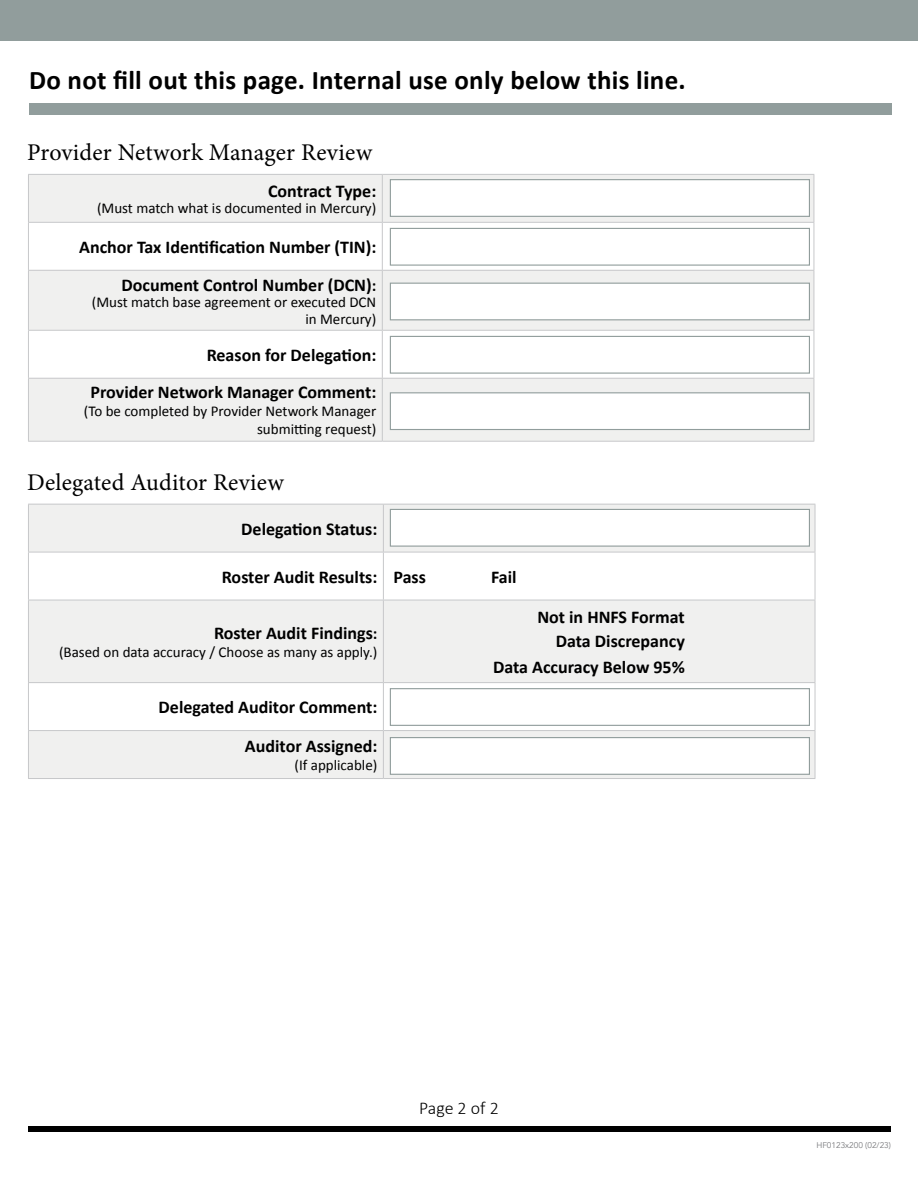
<style>
.page{position:relative;width:918px;height:1188px;background:#fff}
.page>*{position:absolute;margin:0;border:0;box-sizing:border-box;transform-origin:0 0}
.t1{font:700 27px "Calibri";letter-spacing:.01em;color:#000}
.t2{font:24px "Minion Pro";letter-spacing:.01em;color:#000}
.t3{font:700 18px "Calibri";color:#000}
.t4{font:300 18px "Calibri";letter-spacing:-.005em;color:#000}
.t5{font:15px/16.5px "Calibri";color:#000;text-align:right}
.t6{font:8.25px "Avenir";color:#77787b}
.s1{font-size:16.5px}
</style>
<div class="page">
<div style="left:29px;top:104px;width:863px;height:11px;background:#919d9c"></div>
<div style="left:0;top:0;width:918px;height:40px;background:#919d9c"></div>
<div style="left:28px;top:1126px;width:863px;height:6px;background:#000"></div>
<div style="left:28px;top:504px;width:355px;height:48px;background:#f0f0ef"></div>
<div style="left:383px;top:504px;width:432px;height:48px;background:#f0f0ef"></div>
<div style="left:28px;top:600px;width:355px;height:83px;background:#f0f0ef"></div>
<div style="left:383px;top:600px;width:432px;height:83px;background:#f0f0ef"></div>
<div style="left:28px;top:731px;width:355px;height:48px;background:#f0f0ef"></div>
<div style="left:383px;top:731px;width:432px;height:48px;background:#f0f0ef"></div>
<hr style="left:28px;top:504px;width:355px;height:1px;background:#c7c8ca">
<hr style="left:28px;top:505px;width:1px;height:47px;background:#c7c8ca">
<hr style="left:383px;top:504px;width:432px;height:1px;background:#c7c8ca">
<hr style="left:383px;top:505px;width:1px;height:47px;background:#c7c8ca">
<hr style="left:815px;top:505px;width:1px;height:47px;background:#c7c8ca">
<hr style="left:28px;top:552px;width:355px;height:1px;background:#c7c8ca">
<hr style="left:28px;top:552px;width:1px;height:48px;background:#c7c8ca">
<hr style="left:383px;top:552px;width:432px;height:1px;background:#c7c8ca">
<hr style="left:383px;top:552px;width:1px;height:48px;background:#c7c8ca">
<hr style="left:815px;top:552px;width:1px;height:48px;background:#c7c8ca">
<hr style="left:28px;top:600px;width:355px;height:1px;background:#c7c8ca">
<hr style="left:28px;top:600px;width:1px;height:82px;background:#c7c8ca">
<hr style="left:383px;top:600px;width:432px;height:1px;background:#c7c8ca">
<hr style="left:383px;top:600px;width:1px;height:82px;background:#c7c8ca">
<hr style="left:815px;top:600px;width:1px;height:82px;background:#c7c8ca">
<hr style="left:28px;top:682px;width:355px;height:1px;background:#c7c8ca">
<hr style="left:28px;top:683px;width:1px;height:47px;background:#c7c8ca">
<hr style="left:383px;top:682px;width:432px;height:1px;background:#c7c8ca">
<hr style="left:383px;top:683px;width:1px;height:47px;background:#c7c8ca">
<hr style="left:815px;top:683px;width:1px;height:47px;background:#c7c8ca">
<hr style="left:28px;top:730px;width:355px;height:1px;background:#c7c8ca">
<hr style="left:28px;top:731px;width:1px;height:47px;background:#c7c8ca">
<hr style="left:383px;top:730px;width:432px;height:1px;background:#c7c8ca">
<hr style="left:383px;top:731px;width:1px;height:47px;background:#c7c8ca">
<hr style="left:815px;top:731px;width:1px;height:47px;background:#c7c8ca">
<hr style="left:28px;top:778px;width:355px;height:1px;background:#c7c8ca">
<hr style="left:383px;top:778px;width:432px;height:1px;background:#c7c8ca">
<div style="left:390px;top:509px;width:420px;height:38px;background:#fff;border:1px solid #919d9c"></div>
<div style="left:390px;top:688px;width:420px;height:38px;background:#fff;border:1px solid #919d9c"></div>
<div style="left:390px;top:737px;width:420px;height:38px;background:#fff;border:1px solid #919d9c"></div>
<div style="left:28px;top:174px;width:354px;height:48px;background:#f0f0ef"></div>
<div style="left:382px;top:174px;width:432px;height:48px;background:#f0f0ef"></div>
<div style="left:28px;top:270px;width:354px;height:60px;background:#f0f0ef"></div>
<div style="left:382px;top:270px;width:432px;height:60px;background:#f0f0ef"></div>
<div style="left:28px;top:378px;width:354px;height:63px;background:#f0f0ef"></div>
<div style="left:382px;top:378px;width:432px;height:63px;background:#f0f0ef"></div>
<hr style="left:28px;top:174px;width:354px;height:1px;background:#c7c8ca">
<hr style="left:28px;top:175px;width:1px;height:47px;background:#c7c8ca">
<hr style="left:382px;top:174px;width:432px;height:1px;background:#c7c8ca">
<hr style="left:382px;top:175px;width:1px;height:47px;background:#c7c8ca">
<hr style="left:814px;top:175px;width:1px;height:47px;background:#c7c8ca">
<hr style="left:28px;top:222px;width:354px;height:1px;background:#c7c8ca">
<hr style="left:28px;top:223px;width:1px;height:47px;background:#c7c8ca">
<hr style="left:382px;top:222px;width:432px;height:1px;background:#c7c8ca">
<hr style="left:382px;top:223px;width:1px;height:47px;background:#c7c8ca">
<hr style="left:814px;top:223px;width:1px;height:47px;background:#c7c8ca">
<hr style="left:28px;top:270px;width:354px;height:1px;background:#c7c8ca">
<hr style="left:28px;top:271px;width:1px;height:59px;background:#c7c8ca">
<hr style="left:382px;top:270px;width:432px;height:1px;background:#c7c8ca">
<hr style="left:382px;top:271px;width:1px;height:59px;background:#c7c8ca">
<hr style="left:814px;top:271px;width:1px;height:59px;background:#c7c8ca">
<hr style="left:28px;top:330px;width:354px;height:1px;background:#c7c8ca">
<hr style="left:28px;top:331px;width:1px;height:47px;background:#c7c8ca">
<hr style="left:382px;top:330px;width:432px;height:1px;background:#c7c8ca">
<hr style="left:382px;top:331px;width:1px;height:47px;background:#c7c8ca">
<hr style="left:814px;top:331px;width:1px;height:47px;background:#c7c8ca">
<hr style="left:28px;top:378px;width:354px;height:1px;background:#c7c8ca">
<hr style="left:28px;top:379px;width:1px;height:62px;background:#c7c8ca">
<hr style="left:382px;top:378px;width:432px;height:1px;background:#c7c8ca">
<hr style="left:382px;top:379px;width:1px;height:62px;background:#c7c8ca">
<hr style="left:814px;top:379px;width:1px;height:62px;background:#c7c8ca">
<hr style="left:28px;top:441px;width:354px;height:1px;background:#c7c8ca">
<hr style="left:382px;top:441px;width:432px;height:1px;background:#c7c8ca">
<div style="left:390px;top:179px;width:420px;height:38px;background:#fff;border:1px solid #919d9c"></div>
<div style="left:390px;top:228px;width:420px;height:38px;background:#fff;border:1px solid #919d9c"></div>
<div style="left:390px;top:283px;width:420px;height:37px;background:#fff;border:1px solid #919d9c"></div>
<div style="left:390px;top:336px;width:420px;height:38px;background:#fff;border:1px solid #919d9c"></div>
<div style="left:390px;top:392px;width:420px;height:38px;background:#fff;border:1px solid #919d9c"></div>
<h1 class="t1" style="left:29px;top:62px;width:658px">Do not fill out this page. Internal use only below this line.</h1>
<p class="t2" style="left:27px;top:136px;width:347px">Provider Network Manager Review</p>
<p class="t3" style="left:268px;top:179px;width:110px">Contract Type:</p>
<p class="t5" style="left:97px;top:200px;width:281px">(Must match what is documented in Mercury)</p>
<p class="t3" style="left:79px;top:236px;width:299px">Anchor Tax Identification Number (TIN):</p>
<p class="t3" style="left:121px;top:273px;width:256px">Document Control Number (DCN)<span class="s1">:</span></p>
<p class="t5" style="left:92px;top:294px;width:286px">(Must match base agreement or executed DCN in Mercury)</p>
<p class="t3" style="left:207px;top:344px;width:171px">Reason for Delegation:</p>
<p class="t3" style="left:90px;top:381px;width:287px">Provider Network Manager Comment:</p>
<p class="t5" style="left:84px;top:403px;width:294px;line-height:18px">(To be completed by Provider Network Manager submitting request)</p>
<h2 class="t2" style="left:27px;top:466px;width:259px">Delegated Auditor Review</h2>
<p class="t3" style="left:241px;top:517px;width:138px">Delegation Status:</p>
<p class="t3" style="left:222px;top:565px;width:157px">Roster Audit Results:</p>
<p class="t3" style="left:393px;top:565px;width:34px">Pass</p>
<p class="t3" style="left:491px;top:565px;width:27px">Fail</p>
<p class="t3" style="left:214px;top:622px;width:165px">Roster Audit Findings<span class="s1">:</span></p>
<p class="t5" style="left:59px;top:644px;width:320px">(Based on data accuracy / Choose as many as apply.)</p>
<p class="t3" style="left:159px;top:696px;width:220px">Delegated Auditor Comment:</p>
<p class="t3" style="left:245px;top:735px;width:134px">Auditor Assigned:</p>
<p class="t5" style="left:295px;top:757px;width:84px">(If applicable)</p>
<p class="t3" style="left:537px;top:606px;width:149px">Not in HNFS Format</p>
<p class="t3" style="left:556px;top:630px;width:131px">Data Discrepancy</p>
<p class="t3" style="left:493px;top:655px;width:193px">Data Accuracy Below 95%</p>
<p class="t4" style="left:419px;top:1097px;width:81px">Page 2 of 2</p>
<p class="t6" style="left:816px;top:1140px;width:76px">HF0123x200 (02/23)</p>
</div>
